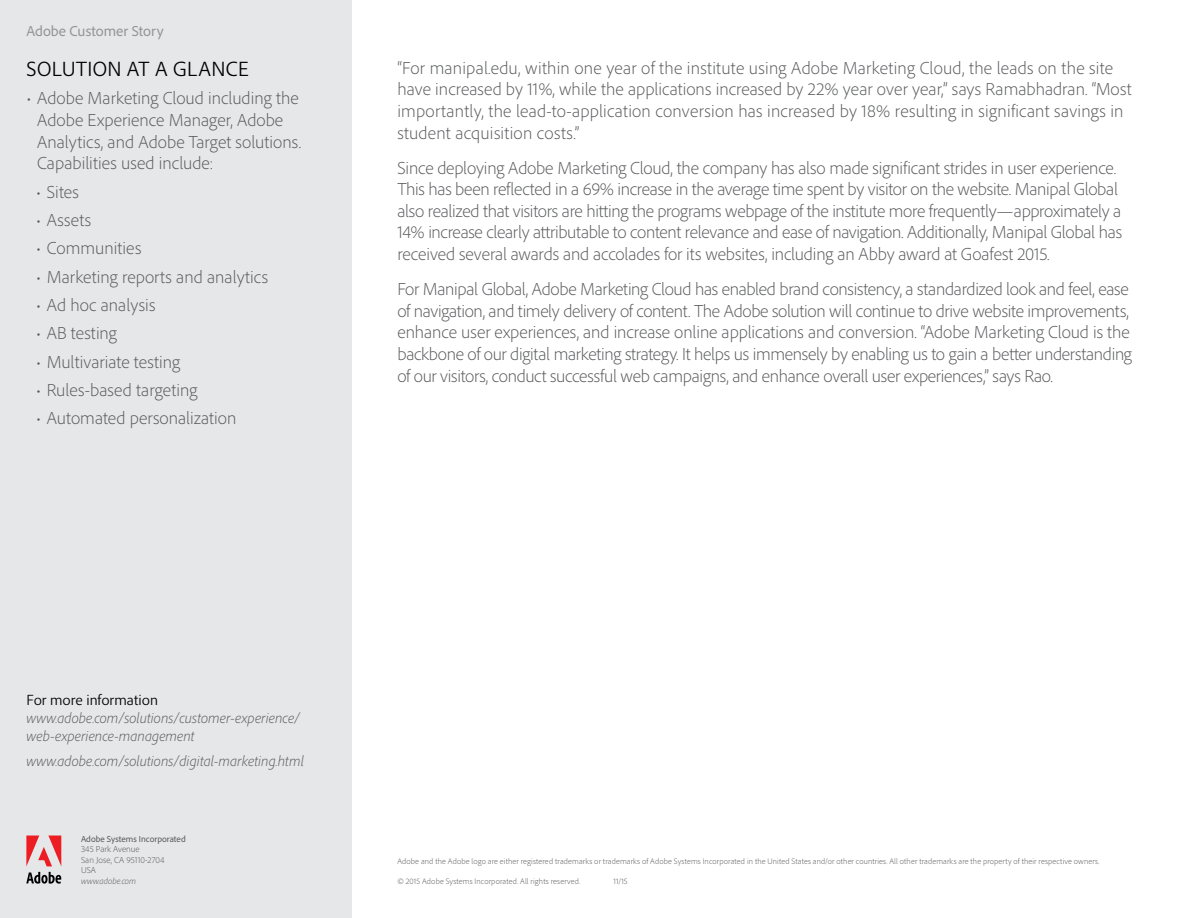
<style>
.page{position:relative;width:1188px;height:918px;background:#fff}
.page>*{position:absolute;margin:0;border:0;box-sizing:border-box;transform-origin:0 0}
.t1{font:300 21px "Adobe Clean";color:#000}
.t2{font:300 18px/21.6px "Adobe Clean";letter-spacing:-.005em;color:#58595b}
.t3{font:italic 300 15px/18px "Adobe Clean";color:#58595b}
.t4{font:15px "Adobe Clean";color:#939598}
.t5{font:300 15px "Adobe Clean";letter-spacing:-.005em;color:#000}
.t6{font:300 9px/10.5px "Adobe Clean";letter-spacing:.005em;color:#58595b}
.t7{font:9px "Adobe Clean";color:#58595b}
.t8{font:italic 300 9px "Adobe Clean";color:#58595b}
.t9{font:300 8.25px "Adobe Clean";letter-spacing:.015em;color:#58595b}
</style>
<div class="page">
<div style="left:0;top:0;width:352px;height:918px;background:#e6e7e8"></div>
<svg style="left:26px;top:836px;width:35px;height:30px"></svg>
<svg style="left:26px;top:872px;width:35px;height:12px"></svg>
<p class="t4" style="left:26px;top:21px;width:139px">Adobe Customer Story</p>
<p class="t1" style="left:27px;top:56px;width:224px">SOLUTION AT A GLANCE</p>
<p class="t2" style="left:37px;top:87px;width:266px;text-indent:-10px">• Adobe Marketing Cloud including the Adobe Experience Manager, Adobe Analytics, and Adobe Target solutions.<br>Capabilities used include:</p>
<p class="t2" style="left:36px;top:180px;width:44px">• Sites</p>
<p class="t2" style="left:36px;top:209px;width:56px">• Assets</p>
<p class="t2" style="left:36px;top:237px;width:107px">• Communities</p>
<p class="t2" style="left:36px;top:265px;width:233px">• Marketing reports and analytics</p>
<p class="t2" style="left:36px;top:294px;width:121px">• Ad hoc analysis</p>
<p class="t2" style="left:36px;top:322px;width:82px">• AB testing</p>
<p class="t2" style="left:36px;top:350px;width:145px">• Multivariate testing</p>
<p class="t2" style="left:36px;top:379px;width:163px">• Rules-based targeting</p>
<p class="t2" style="left:36px;top:407px;width:202px">• Automated personalization</p>
<p class="t2" style="left:397px;top:57px;width:736px">“For manipal.edu, within one year of the institute using Adobe Marketing Cloud, the leads on the site have increased by 11%, while the applications increased by 22% year over year,” says Ramabhadran. “Most importantly, the lead-to-application conversion has increased by 18% resulting in significant savings in student acquisition costs.”</p>
<p class="t2" style="left:397px;top:156px;width:726px">Since deploying Adobe Marketing Cloud, the company has also made significant strides in user experience.<br>This has been reflected in a 69% increase in the average time spent by visitor on the website. Manipal Global also realized that visitors are hitting the programs webpage of the institute more frequently—approximately a 14% increase clearly attributable to content relevance and ease of navigation. Additionally, Manipal Global has received several awards and accolades for its websites, including an Abby award at Goafest 2015.</p>
<p class="t2" style="left:397px;top:278px;width:736px">For Manipal Global, Adobe Marketing Cloud has enabled brand consistency, a standardized look and feel, ease of navigation, and timely delivery of content. The Adobe solution will continue to drive website improvements, enhance user experiences, and increase online applications and conversion. “Adobe Marketing Cloud is the backbone of our digital marketing strategy. It helps us immensely by enabling us to gain a better understanding of our visitors, conduct successful web campaigns, and enhance overall user experiences,” says Rao.</p>
<p class="t5" style="left:27px;top:690px;width:133px">For more information</p>
<p class="t3" style="left:27px;top:709px;width:275px">www.adobe.com/solutions/customer-experience/ web-experience-management</p>
<p class="t3" style="left:27px;top:751px;width:279px">www.adobe.com/solutions/digital-marketing.html</p>
<p class="t7" style="left:81px;top:833px;width:106px">Adobe Systems Incorporated</p>
<p class="t6" style="left:81px;top:844px;width:85px">345 Park Avenue<br>San Jose, CA 95110-2704<br>USA</p>
<p class="t8" style="left:81px;top:875px;width:57px">www.adobe.com</p>
<p class="t9" style="left:397px;top:856px;width:704px">Adobe and the Adobe logo are either registered trademarks or trademarks of Adobe Systems Incorporated in the United States and/or other countries. All other trademarks are the property of their respective owners.</p>
<p class="t9" style="left:397px;top:876px;width:184px">© 2015 Adobe Systems Incorporated. All rights reserved.</p>
<p class="t9" style="left:613px;top:876px;width:16px">11/15</p>
</div>
